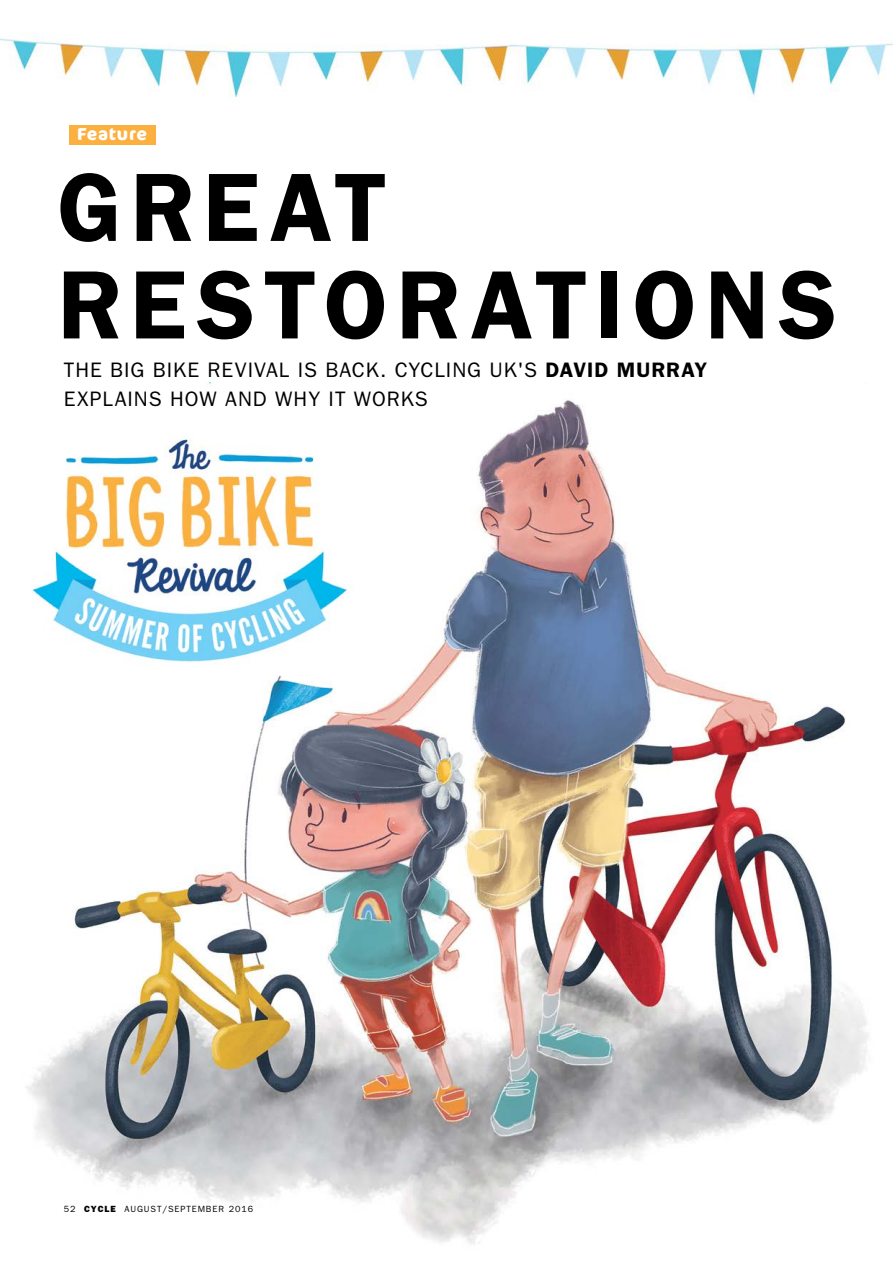
<style>
.page{position:relative;width:893px;height:1263px;background:#fff}
.page>*{position:absolute;margin:0;border:0;box-sizing:border-box;transform-origin:0 0}
.CTC_GREAT_RIDES_HEAD{font:600 97.5px/97.5px "Franklin Gothic";letter-spacing:.085em;color:#000}
.CTC_GREAT_RIDES_SELL{font:21px/28.5px "Franklin Gothic";letter-spacing:.045em;color:#000}
.t1{font:700 17.25px "Cocon Pro";letter-spacing:.04em;color:#fff}
.t2{font:9px "Franklin Gothic";letter-spacing:.1em;color:#000}
.s1{font-weight:600}
.s2{font-weight:800}
</style>
<div class="page">
<img style="left:26px;top:383px;width:843px;height:861px">
<img style="left:0;top:36px;width:893px;height:62px">
<img style="left:26px;top:423px;width:346px;height:250px">
<div style="left:69px;top:126px;width:86px;height:19px;background:#fbb040"></div>
<p class="t1" style="left:77px;top:123px;width:71px">Feature</p>
<p class="CTC_GREAT_RIDES_HEAD" style="left:58px;top:156px;width:781px">GREAT<br>RESTORATIONS</p>
<p class="CTC_GREAT_RIDES_SELL" style="left:64px;top:356px;width:645px">THE BIG BIKE REVIVAL IS BACK. CYCLING UK'S <span class="s1">DAVID MURRAY<br></span>EXPLAINS HOW AND WHY IT WORKS</p>
<p class="t2" style="left:64px;top:1204px;width:191px">52 <span class="s2">CYCLE</span> AUGUST/SEPTEMBER 2016</p>
</div>
